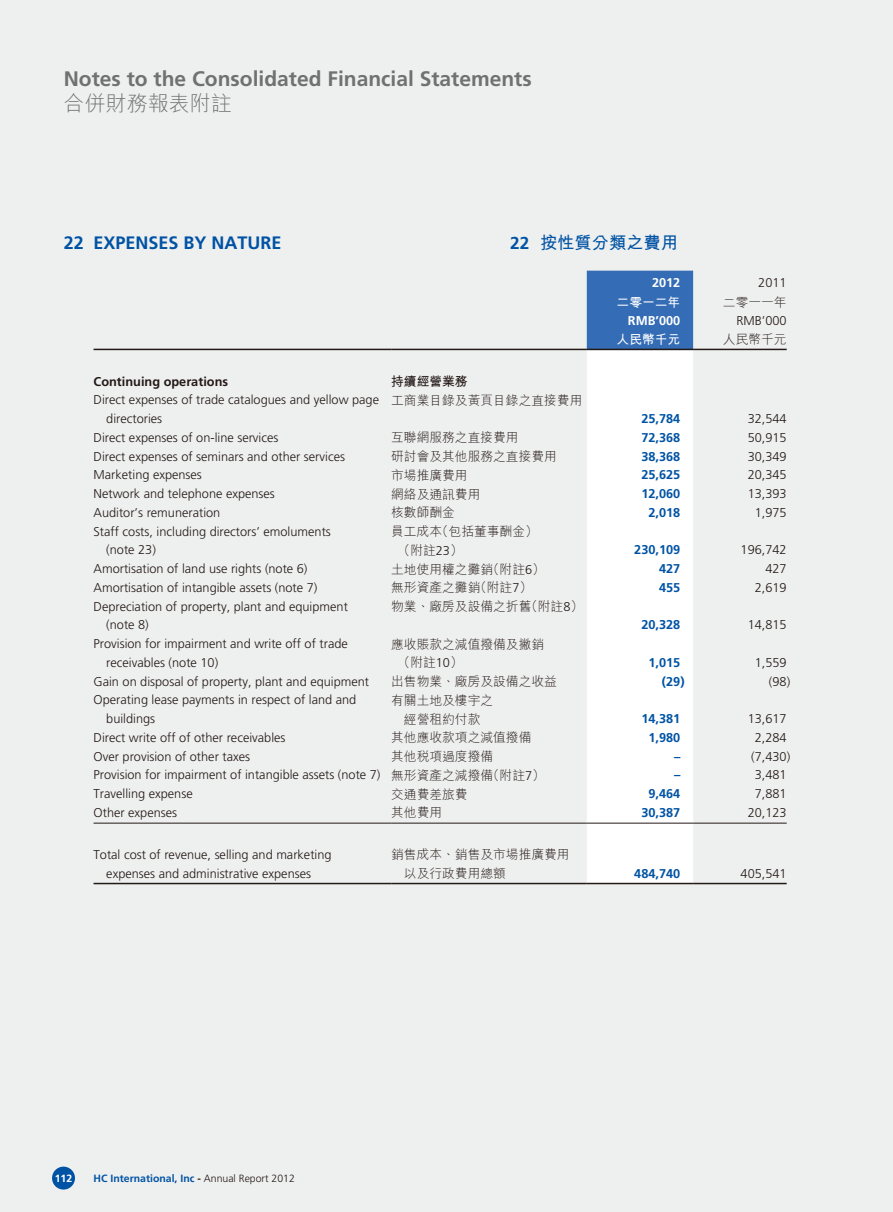
<style>
.page{position:relative;width:893px;height:1212px;background:#eeefef}
.page>*{position:absolute;margin:0;border:0;box-sizing:border-box;transform-origin:0 0}
.t1{font:700 21px "Frutiger LT Std";color:#717171}
.t2{font:21px "M Hei HK Light E Ten B5 H";color:#717171}
.t3{font:700 18px "Frutiger LT Std";color:#0053a4}
.t4{font:17.25px "M Hei HK Bold E Ten B5 H";color:#0053a4}
.t5{font:300 12.75px/18.8px "Frutiger LT Std";color:#231916}
.t6{font:12.75px/18.8px "M Hei HK Light E Ten B5 H";color:#231916}
.t7{font:700 12.75px "Frutiger LT Std";color:#0053a4}
.t8{font:700 12.75px "Frutiger LT Std";color:#231916}
.t9{font:700 12.75px "Frutiger LT Std";color:#fff}
.t10{font:12.75px "M Hei HK Bold E Ten B5 H";color:#fff}
.t11{font:12.75px "M Hei HK Bold E Ten B5 H";color:#231916}
.t12{font:700 10.5px "Frutiger LT Std";color:#0053a4}
.t13{font:700 10.5px "Frutiger LT Std";color:#fff}
.s1{font-family:"Frutiger LT Std";font-weight:700}
.s2{font-family:"Frutiger LT Std";font-weight:300}
.s3{font-family:"M Hei HK Light E Ten B5 H";font-weight:400}
.s4{color:#231916}
.s5{font-weight:300;color:#231916}
</style>
<div class="page">
<div style="left:52px;top:1166px;width:23px;height:23px;background:#0053a4;border-radius:50%"></div>
<div style="left:587px;top:271px;width:106px;height:78px;background:#346cb5"></div>
<div style="left:587px;top:350px;width:106px;height:533px;background:#fff"></div>
<hr style="left:94px;top:349px;width:297px;height:1px;background:#231916">
<hr style="left:391px;top:349px;width:196px;height:1px;background:#231916">
<hr style="left:587px;top:349px;width:106px;height:1px;background:#231916">
<hr style="left:693px;top:349px;width:94px;height:1px;background:#231916">
<hr style="left:94px;top:823px;width:297px;height:1px;background:#231916">
<hr style="left:391px;top:823px;width:196px;height:1px;background:#231916">
<hr style="left:587px;top:823px;width:106px;height:1px;background:#231916">
<hr style="left:693px;top:823px;width:94px;height:1px;background:#231916">
<hr style="left:94px;top:883px;width:297px;height:1px;background:#231916">
<hr style="left:391px;top:883px;width:196px;height:1px;background:#231916">
<hr style="left:587px;top:883px;width:106px;height:1px;background:#231916">
<hr style="left:693px;top:883px;width:94px;height:1px;background:#231916">
<h1 class="t1" style="left:64px;top:69px;width:469px">Notes to the Consolidated Financial Statements</h1>
<h1 class="t2" style="left:64px;top:95px;width:169px">合併財務報表附註</h1>
<h2 class="t3" style="left:64px;top:234px;width:219px">22 EXPENSES BY NATURE</h2>
<h3 class="t4" style="left:510px;top:236px;width:169px"><span class="s1">22</span> 按性質分類之費用</h3>
<p class="t9" style="left:652px;top:277px;width:30px">2012</p>
<p class="t5" style="left:758px;top:274px;width:30px">2011</p>
<p class="t10" style="left:617px;top:297px;width:65px">二零一二年</p>
<p class="t6" style="left:723px;top:294px;width:65px">二零一一年</p>
<p class="t9" style="left:628px;top:314px;width:54px">RMB’000</p>
<p class="t5" style="left:736px;top:312px;width:52px">RMB’000</p>
<p class="t10" style="left:617px;top:334px;width:65px">人民幣千元</p>
<p class="t6" style="left:723px;top:332px;width:65px">人民幣千元</p>
<p class="t8" style="left:94px;top:375px;width:136px">Continuing operations</p>
<p class="t11" style="left:391px;top:376px;width:78px">持續經營業務</p>
<p class="t5" style="left:106px;top:391px;width:274px;text-indent:-13px">Direct expenses of trade catalogues and yellow page directories</p>
<p class="t6" style="left:391px;top:392px;width:193px">工商業目錄及黃頁目錄之直接費用</p>
<p class="t7" style="left:641px;top:412px;width:40px">25,784</p>
<p class="t5" style="left:748px;top:410px;width:40px">32,544</p>
<p class="t5" style="left:94px;top:429px;width:186px">Direct expenses of on-line services</p>
<p class="t6" style="left:391px;top:430px;width:129px">互聯網服務之直接費用</p>
<p class="t7" style="left:641px;top:431px;width:40px">72,368</p>
<p class="t5" style="left:748px;top:429px;width:40px">50,915</p>
<p class="t5" style="left:94px;top:447px;width:253px">Direct expenses of seminars and other services</p>
<p class="t6" style="left:391px;top:449px;width:167px">研討會及其他服務之直接費用</p>
<p class="t7" style="left:641px;top:450px;width:40px">38,368</p>
<p class="t5" style="left:748px;top:447px;width:40px">30,349</p>
<p class="t5" style="left:94px;top:466px;width:110px">Marketing expenses</p>
<p class="t6" style="left:391px;top:467px;width:78px">市場推廣費用</p>
<p class="t7" style="left:641px;top:469px;width:40px">25,625</p>
<p class="t5" style="left:748px;top:466px;width:40px">20,345</p>
<p class="t5" style="left:94px;top:485px;width:183px">Network and telephone expenses</p>
<p class="t6" style="left:391px;top:486px;width:91px">網絡及通訊費用</p>
<p class="t7" style="left:641px;top:487px;width:40px">12,060</p>
<p class="t5" style="left:748px;top:485px;width:40px">13,393</p>
<p class="t5" style="left:94px;top:504px;width:128px">Auditor’s remuneration</p>
<p class="t6" style="left:391px;top:505px;width:65px">核數師酬金</p>
<p class="t7" style="left:648px;top:506px;width:33px">2,018</p>
<p class="t5" style="left:755px;top:504px;width:33px">1,975</p>
<p class="t5" style="left:106px;top:522px;width:226px;text-indent:-13px">Staff costs, including directors’ emoluments (note 23)</p>
<p class="t6" style="left:398px;top:524px;width:142px;text-indent:-6px">員工成本（包括董事酬金）（附註<span class="s2">23</span>）</p>
<p class="t7" style="left:634px;top:544px;width:48px">230,109</p>
<p class="t5" style="left:741px;top:541px;width:48px">196,742</p>
<p class="t5" style="left:94px;top:560px;width:215px">Amortisation of land use rights (note 6)</p>
<p class="t6" style="left:391px;top:561px;width:155px">土地使用權之攤銷（附註<span class="s2">6</span>）</p>
<p class="t7" style="left:659px;top:562px;width:23px">427</p>
<p class="t5" style="left:765px;top:560px;width:23px">427</p>
<p class="t5" style="left:94px;top:579px;width:225px">Amortisation of intangible assets (note 7)</p>
<p class="t6" style="left:391px;top:580px;width:142px">無形資產之攤銷（附註<span class="s2">7</span>）</p>
<p class="t7" style="left:659px;top:581px;width:23px">455</p>
<p class="t5" style="left:755px;top:579px;width:33px">2,619</p>
<p class="t5" style="left:106px;top:597px;width:243px;text-indent:-13px">Depreciation of property, plant and equipment (note 8)</p>
<p class="t6" style="left:391px;top:599px;width:193px">物業、廠房及設備之折舊（附註<span class="s2">8</span>）</p>
<p class="t7" style="left:641px;top:619px;width:40px">20,328</p>
<p class="t5" style="left:748px;top:616px;width:40px">14,815</p>
<p class="t5" style="left:106px;top:635px;width:243px;text-indent:-13px">Provision for impairment and write off of trade receivables (note 10)</p>
<p class="t6" style="left:398px;top:636px;width:148px;text-indent:-6px">應收賬款之減值撥備及撇銷（附註<span class="s2">10</span>）</p>
<p class="t7" style="left:648px;top:656px;width:33px">1,015</p>
<p class="t5" style="left:755px;top:654px;width:33px">1,559</p>
<p class="t5" style="left:94px;top:672px;width:277px">Gain on disposal of property, plant and equipment</p>
<p class="t6" style="left:391px;top:674px;width:167px">出售物業、廠房及設備之收益</p>
<p class="t7" style="left:662px;top:675px;width:24px">(29)</p>
<p class="t5" style="left:769px;top:672px;width:23px">(98)</p>
<p class="t5" style="left:106px;top:691px;width:252px;text-indent:-13px">Operating lease payments in respect of land and buildings</p>
<p class="t6" style="left:391px;top:692px;width:103px;text-align:center">有關土地及樓宇之經營租約付款</p>
<p class="t7" style="left:641px;top:712px;width:40px">14,381</p>
<p class="t5" style="left:748px;top:710px;width:40px">13,617</p>
<p class="t5" style="left:94px;top:729px;width:193px">Direct write off of other receivables</p>
<p class="t6" style="left:391px;top:730px;width:142px">其他應收款項之減值撥備</p>
<p class="t7" style="left:648px;top:731px;width:33px">1,980</p>
<p class="t5" style="left:755px;top:729px;width:33px">2,284</p>
<p class="t5" style="left:94px;top:747px;width:158px">Over provision of other taxes</p>
<p class="t6" style="left:391px;top:749px;width:103px">其他稅項過度撥備</p>
<p class="t7" style="left:674px;top:750px;width:8px">–</p>
<p class="t5" style="left:751px;top:747px;width:40px">(7,430)</p>
<p class="t5" style="left:94px;top:766px;width:453px">Provision for impairment of intangible assets (note 7) <span class="s3">無形資產之減撥備（附註</span>7<span class="s3">）</span></p>
<p class="t7" style="left:674px;top:769px;width:8px">–</p>
<p class="t5" style="left:755px;top:766px;width:33px">3,481</p>
<p class="t5" style="left:94px;top:785px;width:101px">Travelling expense</p>
<p class="t6" style="left:391px;top:786px;width:78px">交通費差旅費</p>
<p class="t7" style="left:648px;top:787px;width:33px">9,464</p>
<p class="t5" style="left:755px;top:785px;width:33px">7,881</p>
<p class="t5" style="left:94px;top:804px;width:85px">Other expenses</p>
<p class="t6" style="left:391px;top:805px;width:52px">其他費用</p>
<p class="t7" style="left:641px;top:806px;width:40px">30,387</p>
<p class="t5" style="left:748px;top:804px;width:40px">20,123</p>
<p class="t5" style="left:106px;top:846px;width:227px;text-indent:-13px">Total cost of revenue, selling and marketing expenses and administrative expenses</p>
<p class="t6" style="left:404px;top:847px;width:167px;text-indent:-13px">銷售成本、銷售及市場推廣費用以及行政費用總額</p>
<p class="t7" style="left:634px;top:867px;width:48px">484,740</p>
<p class="t5" style="left:741px;top:864px;width:48px">405,541</p>
<p class="t13" style="left:55px;top:1173px;width:19px">112</p>
<p class="t12" style="left:94px;top:1173px;width:203px">HC International, Inc <span class="s4">-</span> <span class="s5">Annual Report 2012</span></p>
</div>
